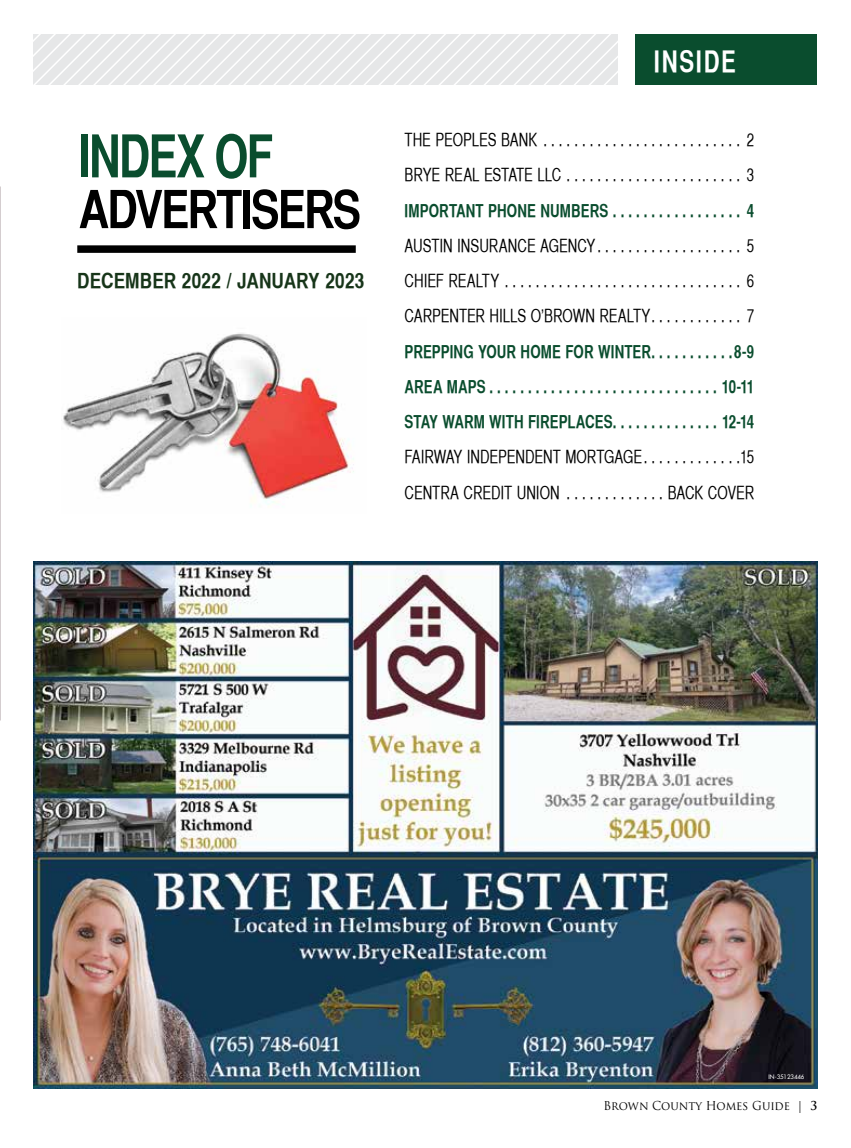
<style>
.page{position:relative;width:851px;height:1148px;background:#fff}
.page>*{position:absolute;margin:0;border:0;box-sizing:border-box;transform-origin:0 0}
.t1{font:58.95px "Helvetica CY Bold";color:#0a4d2e;scale:.9 1}
.t2{font:52.35px "Helvetica CY Bold";letter-spacing:-.04em;color:#000}
.t3{font:30px "Helvetica CY Bold";letter-spacing:.06em;color:#fff;scale:.9 1}
.t4{font:21px "Helvetica CY Bold";letter-spacing:.005em;color:#173519}
.t5{font:18px/35.2px "Helvetica CY Plain";letter-spacing:-.005em;color:#000;scale:.9 1}
.t6{font:18px/35.2px "Helvetica CY Bold";letter-spacing:.005em;color:#0a4d2e;text-align:justify;scale:.9 1}
.t7{font:12px "Trajan Pro";color:#000;scale:.95 1}
.t8{font:6px "Futura";color:#fff}
.s1{font-weight:700}
</style>
<div class="page">
<svg style="left:34px;top:34px;width:584px;height:50px"></svg>
<div style="left:635px;top:34px;width:182px;height:50px;background:#0a4d2e"></div>
<div style="left:77px;top:245px;width:279px;height:8px;background:#000"></div>
<svg style="left:0;top:186px;width:1px;height:535px"></svg>
<img style="left:34px;top:561px;width:783px;height:527px">
<img style="left:63px;top:333px;width:291px;height:172px">
<h1 class="t1" style="left:79px;top:121px;width:28px">INDE</h1>
<h1 class="t1" style="left:176px;top:121px;width:109px">X OF</h1>
<h2 class="t2" style="left:79px;top:178px;width:281px">ADVERTISERS</h2>
<p class="t4" style="left:77px;top:268px;width:288px">DECEMBER 2022 / JANUARY 2023</p>
<h3 class="t3" style="left:654px;top:43px;width:93px">INSIDE</h3>
<p class="t5" style="left:404px;top:122px;width:390px">THE PEOPLES BANK . . . . . . . . . . . . . . . . . . . . . . . . . . 2<br>BRYE REAL ESTATE LLC . . . . . . . . . . . . . . . . . . . . . . . 3</p>
<p class="t6" style="left:404px;top:192px;width:390px">IMPORTANT PHONE NUMBERS . . . . . . . . . . . . . . . . . 4</p>
<p class="t5" style="left:404px;top:228px;width:390px;text-align:justify">AUSTIN INSURANCE AGENCY . . . . . . . . . . . . . . . . . . . 5<br>CHIEF REALTY . . . . . . . . . . . . . . . . . . . . . . . . . . . . . . . 6<br>CARPENTER HILLS O’BROWN REALTY . . . . . . . . . . . . 7</p>
<p class="t6" style="left:404px;top:333px;width:390px">PREPPING YOUR HOME FOR WINTER . . . . . . . . . . 8-9<br>AREA MAPS . . . . . . . . . . . . . . . . . . . . . . . . . . . . . . 10-11<br>STAY WARM WITH FIREPLACES . . . . . . . . . . . . . . 12-14</p>
<p class="t5" style="left:404px;top:439px;width:390px">FAIRWAY INDEPENDENT MORTGAGE . . . . . . . . . . . . 15<br>CENTRA CREDIT UNION . . . . . . . . . . . . . BACK COVER</p>
<p class="t8" style="left:768px;top:1072px;width:37px">IN-35123446</p>
<p class="t7" style="left:603px;top:1097px;width:226px">Brown County Homes Guide | <span class="s1">3</span></p>
</div>
